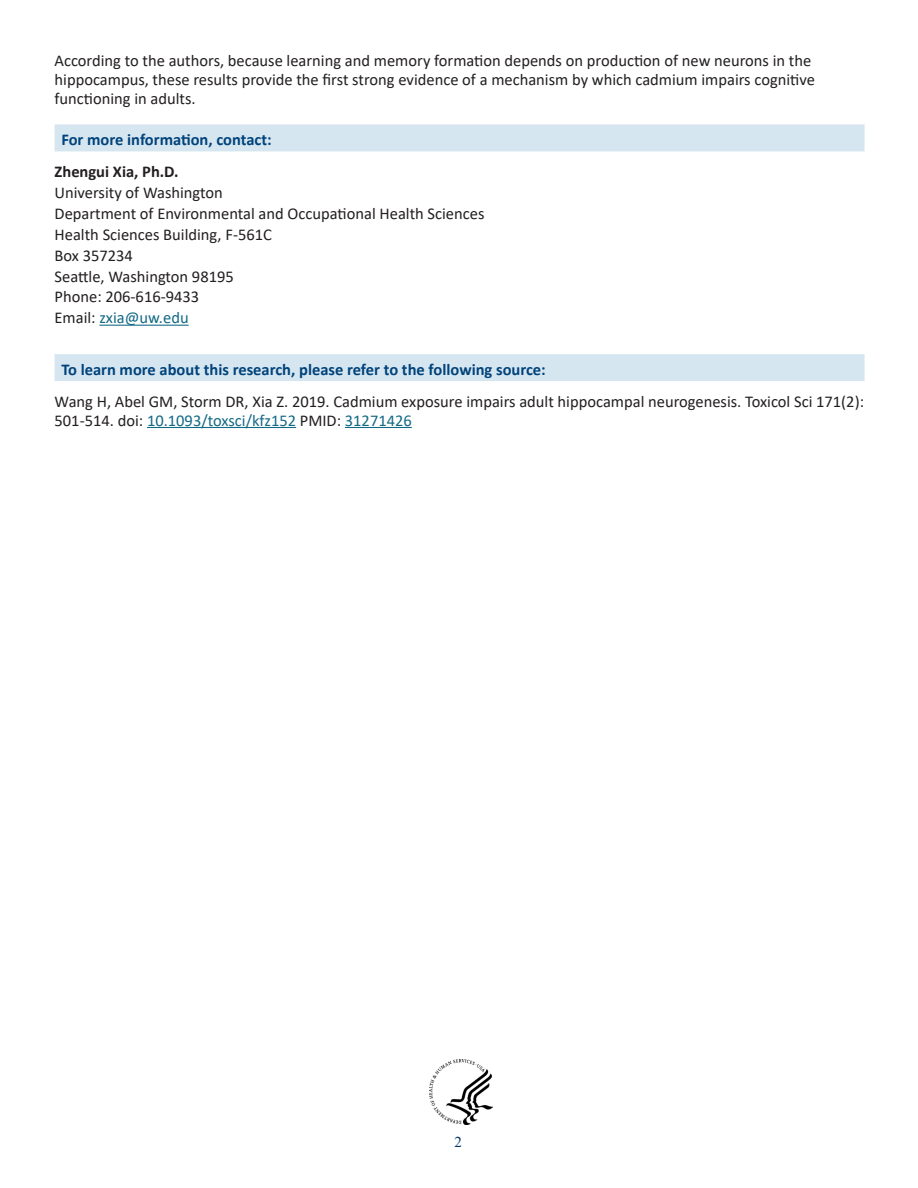
<style>
.page{position:relative;width:918px;height:1188px;background:#fff}
.page>*{position:absolute;margin:0;border:0;box-sizing:border-box;transform-origin:0 0}
.Body_Text{font:16.5px/18.8px "Calibri";color:#231f20}
.For_More_Info_Contac{font:16.5px "Calibri";color:#231f20}
.t1{font:700 16.5px "Calibri";color:#00437b}
.For_More_Info_Contac-2{font:16.5px "Calibri";color:#136a85}
.For_More_Info_Contac-3{font:700 16.5px "Calibri";color:#231f20}
.t2{font:15px "Times New Roman";color:#036}
.s1{color:#231f20}
.s2{color:#136a85}
</style>
<div class="page">
<div style="left:55px;top:124px;width:810px;height:27px;background:#d6e6f0"></div>
<hr style="left:99px;top:325px;width:90px;height:1px;background:#136a85">
<div style="left:55px;top:354px;width:810px;height:27px;background:#d6e6f0"></div>
<hr style="left:147px;top:427px;width:149px;height:1px;background:#136a85">
<hr style="left:345px;top:427px;width:67px;height:1px;background:#136a85">
<img style="left:429px;top:1059px;width:64px;height:65px">
<p class="Body_Text" style="left:55px;top:51px;width:762px">According to the authors, because learning and memory formation depends on production of new neurons in the hippocampus, these results provide the first strong evidence of a mechanism by which cadmium impairs cognitive functioning in adults.</p>
<h2 class="t1" style="left:61px;top:128px;width:212px">For more information, contact:</h2>
<p class="For_More_Info_Contac-3" style="left:55px;top:160px;width:126px">Zhengui Xia, Ph.D.</p>
<p class="For_More_Info_Contac" style="left:55px;top:181px;width:170px">University of Washington</p>
<p class="For_More_Info_Contac" style="left:55px;top:202px;width:431px">Department of Environmental and Occupational Health Sciences</p>
<p class="For_More_Info_Contac" style="left:55px;top:223px;width:219px">Health Sciences Building, F-561C</p>
<p class="For_More_Info_Contac" style="left:55px;top:244px;width:80px">Box 357234</p>
<p class="For_More_Info_Contac" style="left:55px;top:265px;width:181px">Seattle, Washington 98195</p>
<p class="For_More_Info_Contac" style="left:55px;top:285px;width:146px">Phone: 206-616-9433</p>
<p class="For_More_Info_Contac-2" style="left:55px;top:306px;width:136px"><span class="s1">Email:</span> zxia@uw.edu</p>
<h2 class="t1" style="left:61px;top:357px;width:486px">To learn more about this research, please refer to the following source:</h2>
<p class="Body_Text" style="left:55px;top:392px;width:811px">Wang H, Abel GM, Storm DR, Xia Z. 2019. Cadmium exposure impairs adult hippocampal neurogenesis. Toxicol Sci 171(2):<br>501-514. doi: <span class="s2">10.1093/toxsci/kfz152</span> PMID: <span class="s2">31271426</span></p>
<p class="t2" style="left:454px;top:1131px;width:9px">2</p>
</div>
